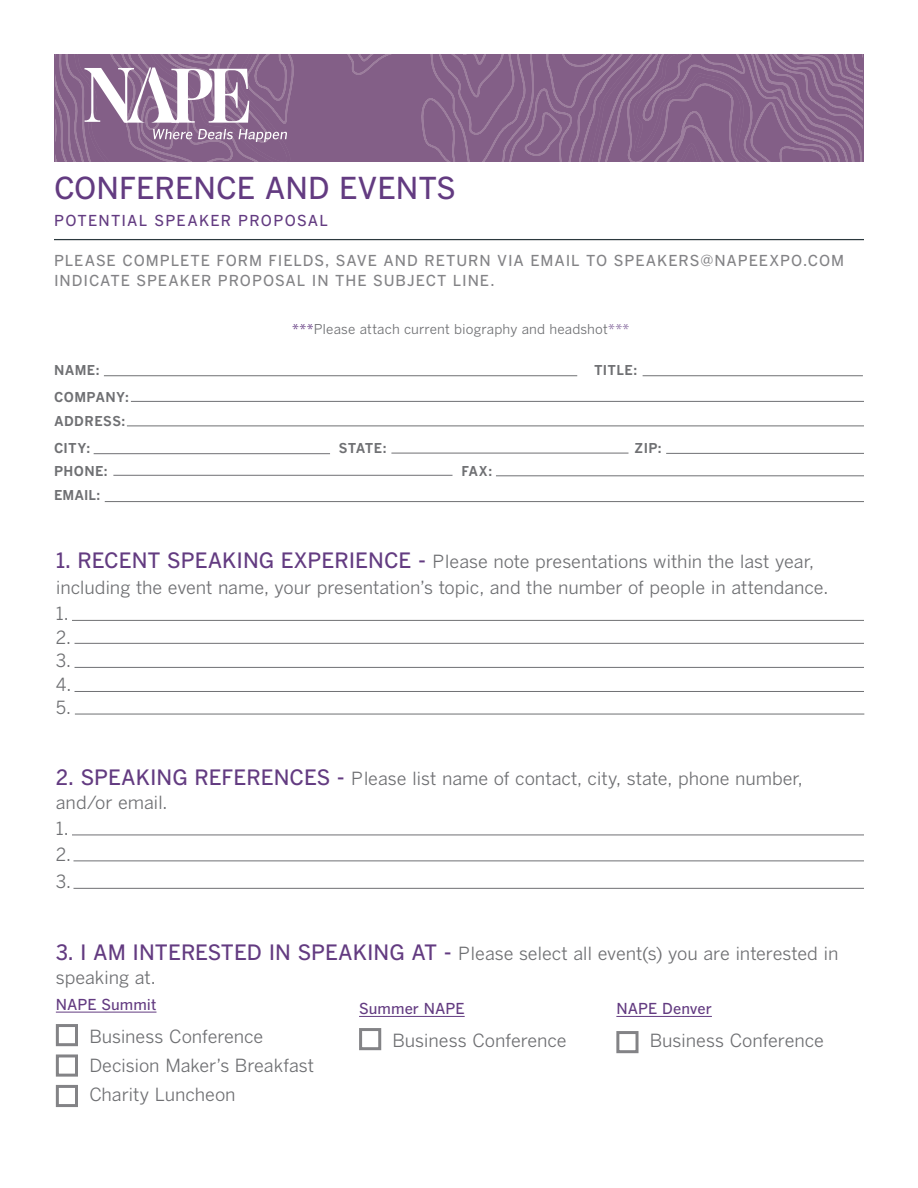
<style>
.page{position:relative;width:918px;height:1188px;background:#fff}
.page>*{position:absolute;margin:0;border:0;box-sizing:border-box;transform-origin:0 0}
.t1{font:30px "Benton Got Med";color:#633b81}
.t2{font:18px/23.4px "Benton Got Reg";letter-spacing:-.005em;color:#6f7073}
.t3{font:15px/20.2px "Benton Got Med";letter-spacing:.06em;color:#838386}
.t4{font:15px "Benton Got Med";letter-spacing:.005em;color:#633b81}
.t5{font:15px "Benton Got Med";letter-spacing:.08em;color:#633b81}
.t6{font:13.5px/24px "Benton Got Bol";letter-spacing:.025em;color:#6f7073}
.t7{font:13.5px "Benton Got Reg";letter-spacing:.01em;color:#6f7073}
.s1{color:#633b81}
.s2{color:#866a9e}
.s3{font-family:"Benton Got Med";font-size:21px;color:#633b81}
</style>
<div class="page">
<svg style="left:296px;top:55px;width:276px;height:107px;background:#856289"></svg>
<svg style="left:572px;top:55px;width:291px;height:107px;background:#88658b"></svg>
<hr style="left:54px;top:239px;width:810px;height:1px;background:#2c393e">
<hr style="left:131px;top:401px;width:733px;height:1px;background:#6f7073">
<hr style="left:94px;top:453px;width:236px;height:1px;background:#6f7073">
<hr style="left:391px;top:453px;width:237px;height:1px;background:#6f7073">
<hr style="left:113px;top:475px;width:340px;height:1px;background:#6f7073">
<hr style="left:496px;top:475px;width:368px;height:1px;background:#6f7073">
<hr style="left:104px;top:375px;width:473px;height:1px;background:#6f7073">
<hr style="left:666px;top:453px;width:198px;height:1px;background:#6f7073">
<hr style="left:105px;top:501px;width:759px;height:1px;background:#6f7073">
<hr style="left:72px;top:835px;width:792px;height:1px;background:#6f7073">
<hr style="left:74px;top:888px;width:790px;height:1px;background:#6f7073">
<hr style="left:74px;top:861px;width:790px;height:1px;background:#6f7073">
<hr style="left:72px;top:620px;width:792px;height:1px;background:#6f7073">
<hr style="left:75px;top:643px;width:789px;height:1px;background:#6f7073">
<hr style="left:75px;top:667px;width:789px;height:1px;background:#6f7073">
<hr style="left:75px;top:691px;width:789px;height:1px;background:#6f7073">
<hr style="left:75px;top:714px;width:789px;height:1px;background:#6f7073">
<div style="left:359px;top:1028px;width:22px;height:22px;border:3px solid #838386"></div>
<div style="left:616px;top:1031px;width:23px;height:22px;border:3px solid #838386"></div>
<hr style="left:359px;top:1016px;width:106px;height:1px;background:#633b81">
<hr style="left:616px;top:1016px;width:96px;height:1px;background:#633b81">
<div style="left:56px;top:1024px;width:22px;height:22px;border:3px solid #838386"></div>
<div style="left:56px;top:1054px;width:22px;height:23px;border:3px solid #838386"></div>
<div style="left:56px;top:1085px;width:22px;height:22px;border:3px solid #838386"></div>
<hr style="left:56px;top:1012px;width:101px;height:1px;background:#633b81">
<hr style="left:643px;top:375px;width:220px;height:1px;background:#6f7073">
<hr style="left:127px;top:426px;width:737px;height:1px;background:#6f7073">
<svg style="left:56px;top:55px;width:240px;height:107px;background:#9a7c9d"></svg>
<h1 class="t1" style="left:54px;top:170px;width:403px">CONFERENCE AND EVENTS</h1>
<p class="t5" style="left:54px;top:211px;width:275px">POTENTIAL SPEAKER PROPOSAL</p>
<p class="t3" style="left:54px;top:250px;width:792px">PLEASE COMPLETE FORM FIELDS, SAVE AND RETURN VIA EMAIL TO SPEAKERS@NAPEEXPO.COM<br>INDICATE SPEAKER PROPOSAL IN THE SUBJECT LINE.</p>
<p class="t7" style="left:292px;top:321px;width:339px"><span class="s1">***</span>Please attach current biography and headshot<span class="s2">***</span></p>
<p class="t6" style="left:54px;top:358px;width:47px">NAME:</p>
<p class="t6" style="left:594px;top:358px;width:45px">TITLE:</p>
<p class="t6" style="left:54px;top:385px;width:76px">COMPANY:<br>ADDRESS:</p>
<p class="t6" style="left:54px;top:436px;width:38px">CITY:</p>
<p class="t6" style="left:339px;top:436px;width:49px">STATE:</p>
<p class="t6" style="left:635px;top:436px;width:29px">ZIP:</p>
<p class="t6" style="left:54px;top:459px;width:55px">PHONE:</p>
<p class="t6" style="left:461px;top:459px;width:32px">FAX:</p>
<p class="t6" style="left:54px;top:483px;width:48px">EMAIL:</p>
<p class="t2" style="left:56px;top:548px;width:774px;line-height:26.4px"><span class="s3">1. RECENT SPEAKING EXPERIENCE -</span> Please note presentations within the last year, including the event name, your presentation’s topic, and the number of people in attendance.<br>1.</p>
<p class="t2" style="left:56px;top:625px;width:17px;text-align:justify">2.<br>3.<br>4.<br>5.</p>
<p class="t2" style="left:56px;top:767px;width:748px"><span class="s3">2. SPEAKING REFERENCES -</span> Please list name of contact, city, state, phone number, and/or email.</p>
<p class="t2" style="left:56px;top:815px;width:17px;line-height:26.4px">1.<br>2.<br>3.</p>
<p class="t2" style="left:56px;top:942px;width:784px"><span class="s3">3. I AM INTERESTED IN SPEAKING AT -</span> Please select all event(s) you are interested in speaking at.</p>
<p class="t4" style="left:56px;top:996px;width:102px">NAPE Summit</p>
<p class="t2" style="left:89px;top:1021px;width:226px;line-height:29.4px">Business Conference<br>Decision Maker’s Breakfast<br>Charity Luncheon</p>
<p class="t4" style="left:359px;top:1000px;width:107px">Summer NAPE</p>
<p class="t2" style="left:393px;top:1028px;width:176px">Business Conference</p>
<p class="t4" style="left:616px;top:1000px;width:97px">NAPE Denver</p>
<p class="t2" style="left:650px;top:1028px;width:176px">Business Conference</p>
</div>
